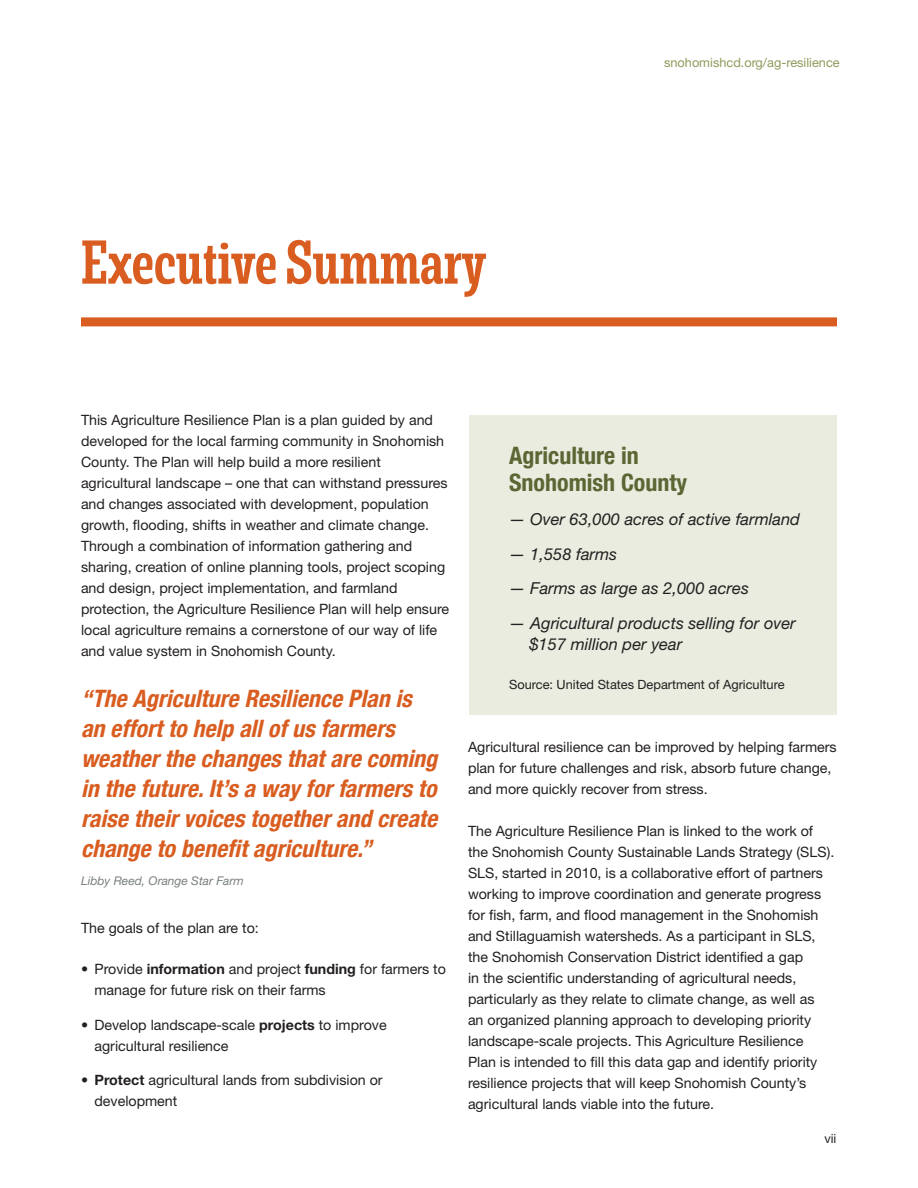
<style>
.page{position:relative;width:918px;height:1188px;background:#fff}
.page>*{position:absolute;margin:0;border:0;box-sizing:border-box;transform-origin:0 0}
.Chapter_Title{font:500 extra-condensed 60px "Rude Slab";color:#d95d20}
.Red_Quote{font:italic 700 condensed 24px/30px "Helvetica Neue LT";color:#d95d20}
.Colored_Box_H1{font:700 condensed 24px/27px "Helvetica Neue LT";color:#5b6634}
.Colored_Box_Text_Big{font:italic 16.5px/21px "Helvetica Neue LT Std";color:#231f20}
.Body_Text{font:14.25px/21px "Helvetica Neue LT Std";color:#231f20}
.Colored_Box_Text{font:12.75px "Helvetica Neue LT Std";color:#231f20}
.t1{font:12.75px "Helvetica Neue LT Std";color:#8e9c5c}
.Red_Quote_Author{font:italic 12px "Helvetica Neue LT Std";color:#797f80}
.s1{font-weight:700}
</style>
<div class="page">
<div style="left:81px;top:317px;width:756px;height:9px;background:#d95d20"></div>
<div style="left:469px;top:415px;width:367px;height:300px;background:#e9ecdf"></div>
<p class="Chapter_Title" style="left:81px;top:226px;width:407px">Executive Summary</p>
<p class="t1" style="left:664px;top:55px;width:177px">snohomishcd.org/ag-resilience</p>
<p class="Body_Text" style="left:81px;top:410px;width:370px">This Agriculture Resilience Plan is a plan guided by and developed for the local farming community in Snohomish County. The Plan will help build a more resilient agricultural landscape – one that can withstand pressures and changes associated with development, population growth, flooding, shifts in weather and climate change.<br>Through a combination of information gathering and sharing, creation of online planning tools, project scoping and design, project implementation, and farmland protection, the Agriculture Resilience Plan will help ensure local agriculture remains a cornerstone of our way of life and value system in Snohomish County.</p>
<p class="Red_Quote" style="left:81px;top:683px;width:358px">“The Agriculture Resilience Plan is an effort to help all of us farmers weather the changes that are coming in the future. It’s a way for farmers to raise their voices together and create change to benefit agriculture.”</p>
<p class="Red_Quote_Author" style="left:81px;top:874px;width:164px">Libby Reed, Orange Star Farm</p>
<p class="Body_Text" style="left:81px;top:917px;width:179px">The goals of the plan are to:</p>
<p class="Body_Text" style="left:94px;top:959px;width:353px;text-indent:-14px">• Provide <span class="s1">information</span> and project <span class="s1">funding</span> for farmers to manage for future risk on their farms</p>
<p class="Body_Text" style="left:94px;top:1014px;width:294px;text-indent:-14px">• Develop landscape-scale <span class="s1">projects</span> to improve agricultural resilience</p>
<p class="Body_Text" style="left:94px;top:1070px;width:290px;text-indent:-14px">• <span class="s1">Protect</span> agricultural lands from subdivision or development</p>
<p class="Colored_Box_H1" style="left:509px;top:441px;width:180px">Agriculture in<br>Snohomish County</p>
<p class="Colored_Box_Text_Big" style="left:509px;top:509px;width:292px">— Over 63,000 acres of active farmland</p>
<p class="Colored_Box_Text_Big" style="left:509px;top:543px;width:109px">— 1,558 farms</p>
<p class="Colored_Box_Text_Big" style="left:509px;top:578px;width:241px">— Farms as large as 2,000 acres</p>
<p class="Colored_Box_Text_Big" style="left:529px;top:612px;width:268px;text-indent:-20px">— Agricultural products selling for over $157 million per year</p>
<p class="Colored_Box_Text" style="left:509px;top:677px;width:277px">Source: United States Department of Agriculture</p>
<p class="Body_Text" style="left:468px;top:737px;width:370px">Agricultural resilience can be improved by helping farmers plan for future challenges and risk, absorb future change, and more quickly recover from stress.</p>
<p class="Body_Text" style="left:468px;top:820px;width:368px">The Agriculture Resilience Plan is linked to the work of the Snohomish County Sustainable Lands Strategy (SLS).<br>SLS, started in 2010, is a collaborative effort of partners working to improve coordination and generate progress for fish, farm, and flood management in the Snohomish and Stillaguamish watersheds. As a participant in SLS, the Snohomish Conservation District identified a gap<br>in the scientific understanding of agricultural needs, particularly as they relate to climate change, as well as<br>an organized planning approach to developing priority landscape-scale projects. This Agriculture Resilience Plan is intended to fill this data gap and identify priority resilience projects that will keep Snohomish County’s agricultural lands viable into the future.</p>
<p class="Colored_Box_Text" style="left:824px;top:1130px;width:14px">vii</p>
</div>
